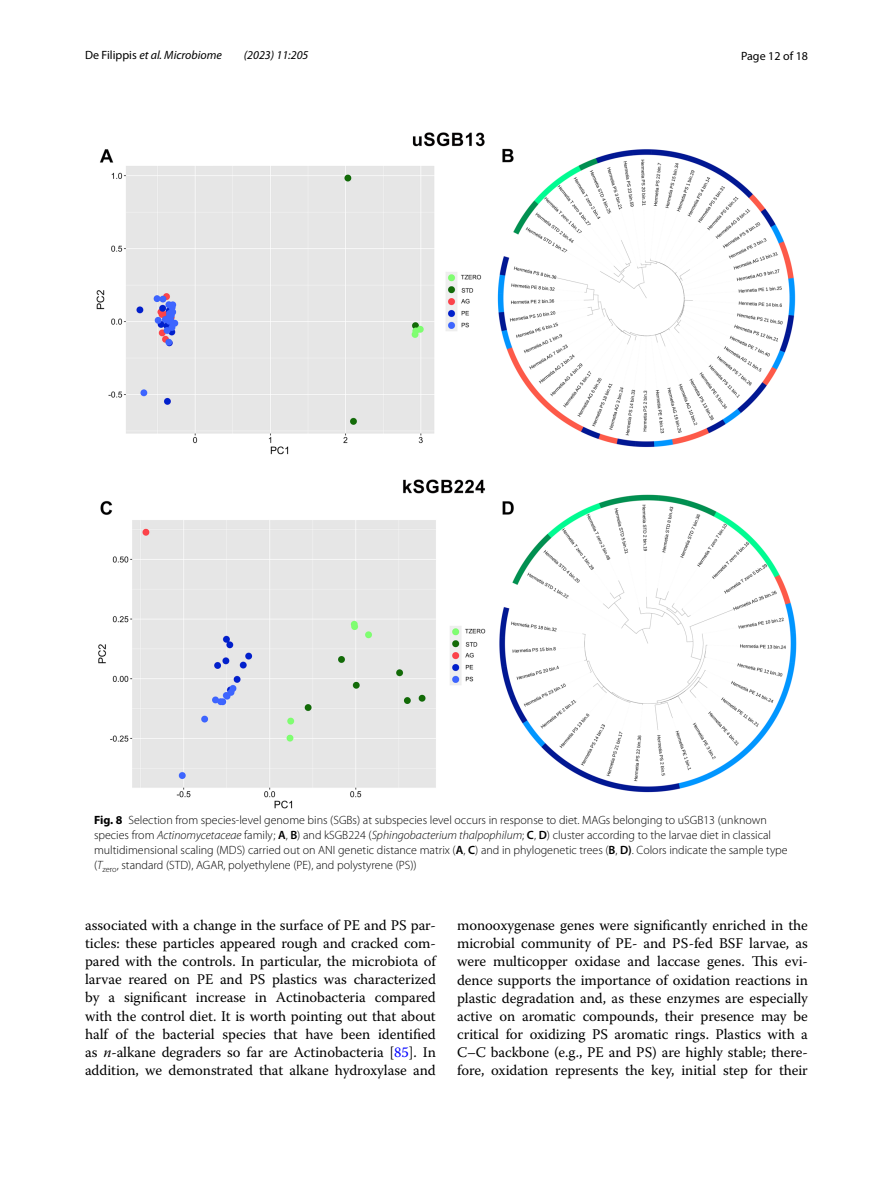
<style>
.page{position:relative;width:893px;height:1187px;background:#fff}
.page>*{position:absolute;margin:0;border:0;box-sizing:border-box;transform-origin:0 0}
.t1{font:14.7px/18px "Warnock Pro";letter-spacing:-.005em;color:#000;text-align:justify}
.t2{font:300 12px/15px "Myriad Pro";color:#000}
.t3{font:italic 12px "Myriad Pro";color:#000}
.t4{font:12px "Myriad Pro";color:#000}
.s1{font-style:normal}
.s2{font-weight:700}
.s3{font-style:italic}
.s4{font-weight:600}
.s5{color:#00f}
</style>
<div class="page">
<img style="left:96px;top:133px;width:701px;height:675px">
<p class="t3" style="left:85px;top:48px;width:138px"><span class="s1">De Filippis</span> et al. Microbiome</p>
<p class="t3" style="left:244px;top:48px;width:66px">(2023) 11:205</p>
<p class="t4" style="left:741px;top:48px;width:68px">Page 12 of 18</p>
<p class="t2" style="left:94px;top:812px;width:695px"><span class="s2">Fig. 8</span> Selection from species-level genome bins (SGBs) at subspecies level occurs in response to diet. MAGs belonging to uSGB13 (unknown species from <span class="s3">Actinomycetaceae</span> family; <span class="s4">A</span>, <span class="s4">B</span>) and kSGB224 (<span class="s3">Sphingobacterium thalpophilum</span>; <span class="s4">C</span>, <span class="s4">D</span>) cluster according to the larvae diet in classical multidimensional scaling (MDS) carried out on ANI genetic distance matrix (<span class="s4">A</span>, <span class="s4">C</span>) and in phylogenetic trees (<span class="s4">B</span>, <span class="s4">D)</span>. Colors indicate the sample type (<span class="s3">T</span><sub>zero</sub>, standard (STD), AGAR, polyethylene (PE), and polystyrene (PS))</p>
<p class="t1" style="left:85px;top:916px;width:352px">associated with a change in the surface of PE and PS par&shy;ticles: these particles appeared rough and cracked com&shy;pared with the controls. In particular, the microbiota of larvae reared on PE and PS plastics was characterized by a significant increase in Actinobacteria compared with the control diet. It is worth pointing out that about half of the bacterial species that have been identified as <span class="s3">n</span>-alkane degraders so far are Actinobacteria [<span class="s5">85</span>]. In addition, we demonstrated that alkane hydroxylase and</p>
<p class="t1" style="left:457px;top:916px;width:352px">monooxygenase genes were significantly enriched in the microbial community of PE- and PS-fed BSF larvae, as were multicopper oxidase and laccase genes. This evi&shy;dence supports the importance of oxidation reactions in plastic degradation and, as these enzymes are especially active on aromatic compounds, their presence may be critical for oxidizing PS aromatic rings. Plastics with a C–C backbone (e.g., PE and PS) are highly stable; there&shy;fore, oxidation represents the key, initial step for their</p>
</div>
